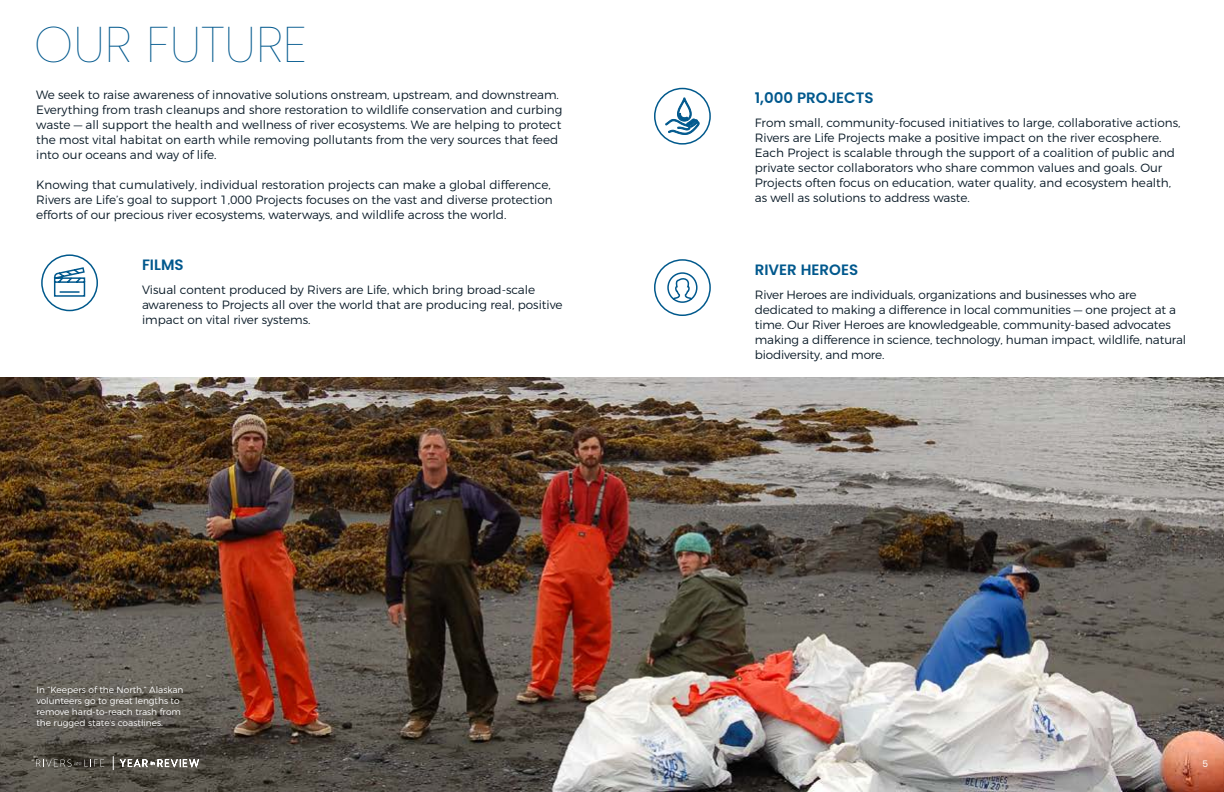
<style>
.page{position:relative;width:1224px;height:792px;background:#fff}
.page>*{position:absolute;margin:0;border:0;box-sizing:border-box;transform-origin:0 0}
.t1{font:100 50px "Poppins";color:#00588d}
.t2{font:600 15px "Poppins";color:#00588d}
.t3{font:300 12px/15px "Montserrat";color:#091a27}
.t4{font:300 9px/11px "Montserrat";color:#fff}
.t5{font:9px "Poppins";color:#fff}
</style>
<div class="page">
<svg style="left:666px;top:98px;width:33px;height:37px"></svg>
<div style="left:654px;top:88px;width:57px;height:57px;border:2px solid #00598c;border-radius:50%"></div>
<div style="left:41px;top:254px;width:57px;height:57px;border:2px solid #00598c;border-radius:50%"></div>
<svg style="left:53px;top:267px;width:33px;height:30px"></svg>
<div style="left:654px;top:259px;width:57px;height:57px;border:2px solid #00598c;border-radius:50%"></div>
<svg style="left:667px;top:272px;width:31px;height:31px"></svg>
<img style="left:0;top:377px;width:1224px;height:415px">
<svg style="left:36px;top:759px;width:68px;height:18px"></svg>
<svg style="left:113px;top:756px;width:1px;height:24px"></svg>
<svg style="left:120px;top:759px;width:79px;height:18px"></svg>
<h1 class="t1" style="left:34px;top:16px;width:274px">OUR FUTURE</h1>
<p class="t3" style="left:36px;top:87px;width:528px">We seek to raise awareness of innovative solutions onstream, upstream, and downstream.<br>Everything from trash cleanups and shore restoration to wildlife conservation and curbing waste — all support the health and wellness of river ecosystems. We are helping to protect the most vital habitat on earth while removing pollutants from the very sources that feed into our oceans and way of life.</p>
<p class="t3" style="left:36px;top:177px;width:518px">Knowing that cumulatively, individual restoration projects can make a global difference,<br>Rivers are Life’s goal to support 1,000 Projects focuses on the vast and diverse protection efforts of our precious river ecosystems, waterways, and wildlife across the world.</p>
<p class="t2" style="left:142px;top:256px;width:43px">FILMS</p>
<p class="t3" style="left:142px;top:282px;width:422px">Visual content produced by Rivers are Life, which bring broad-scale awareness to Projects all over the world that are producing real, positive impact on vital river systems.</p>
<p class="t4" style="left:36px;top:684px;width:149px">In “Keepers of the North,” Alaskan volunteers go to great lengths to remove hard-to-reach trash from the rugged state's coastlines.</p>
<p class="t2" style="left:755px;top:89px;width:120px">1,000 PROJECTS</p>
<p class="t3" style="left:755px;top:115px;width:427px">From small, community-focused initiatives to large, collaborative actions, Rivers are Life Projects make a positive impact on the river ecosphere.<br>Each Project is scalable through the support of a coalition of public and private sector collaborators who share common values and goals. Our Projects often focus on education, water quality, and ecosystem health, as well as solutions to address waste.</p>
<p class="t2" style="left:755px;top:261px;width:105px">RIVER HEROES</p>
<p class="t3" style="left:755px;top:287px;width:433px">River Heroes are individuals, organizations and businesses who are dedicated to making a difference in local communities — one project at a time. Our River Heroes are knowledgeable, community-based advocates making a difference in science, technology, human impact, wildlife, natural biodiversity, and more.</p>
<p class="t5" style="left:1202px;top:759px;width:7px">5</p>
</div>
